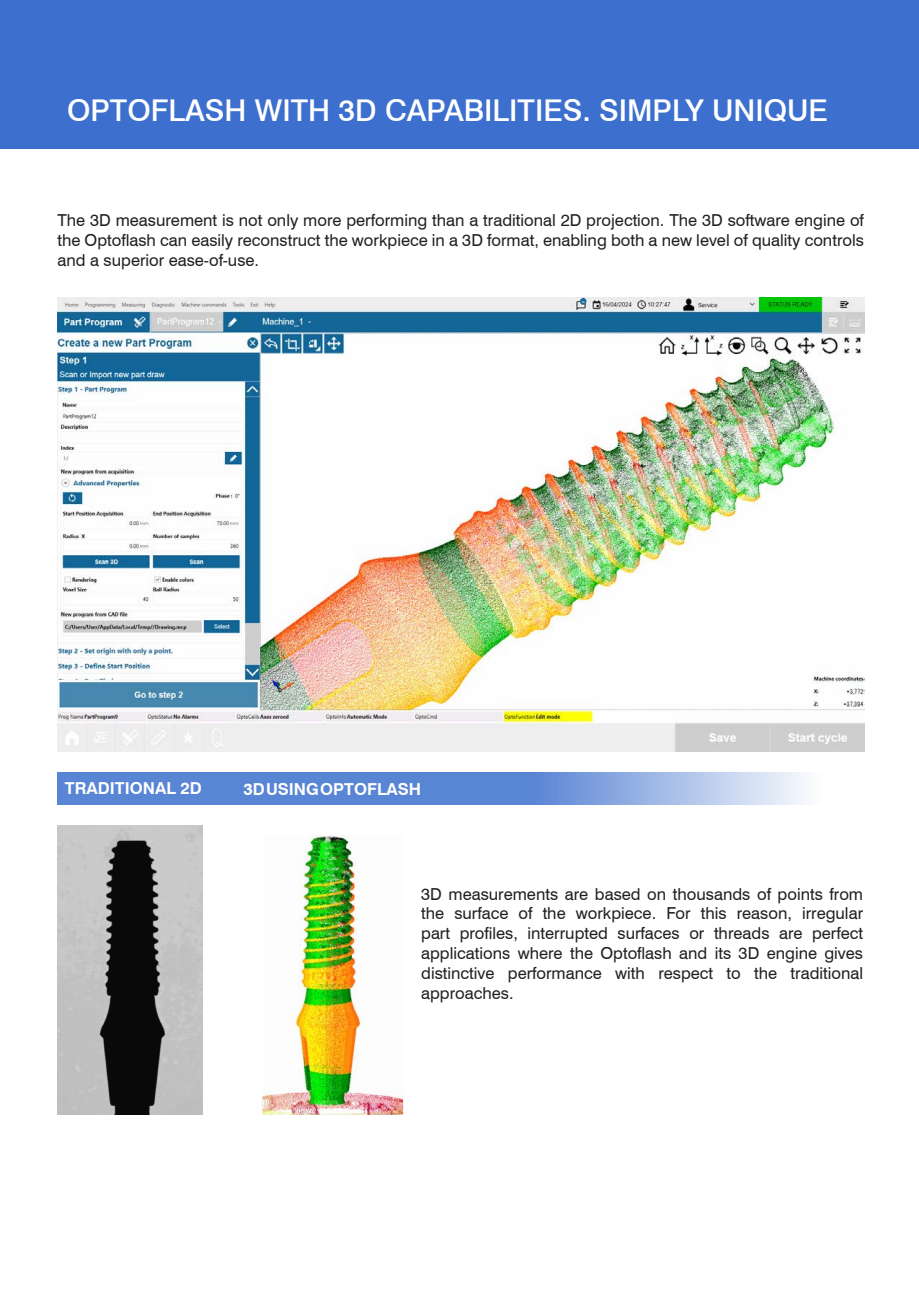
<style>
.page{position:relative;width:919px;height:1289px;background:#fff}
.page>*{position:absolute;margin:0;border:0;box-sizing:border-box;transform-origin:0 0}
.Didascalia{font:500 30px "Swiss 721 BT";color:#fff}
.Didascalia-2{font:16.5px/19.8px "Swiss 721 BT";color:#231f20;text-align:justify}
.Didascalia-3{font:700 16.5px "Swiss 721 BT";color:#fff}
</style>
<div class="page">
<img style="left:57px;top:298px;width:806px;height:453px">
<img style="left:262px;top:835px;width:141px;height:279px">
<img style="left:57px;top:825px;width:145px;height:289px">
<div style="left:0;top:0;width:918px;height:149px;background:#3c6fce"></div>
<svg style="left:57px;top:772px;width:748px;height:32px;background:#7599dc"></svg>
<p class="Didascalia" style="left:67px;top:92px;width:762px">OPTOFLASH WITH 3D CAPABILITIES. SIMPLY UNIQUE</p>
<p class="Didascalia-2" style="left:57px;top:210px;width:808px">The 3D measurement is not only more performing than a traditional 2D projection. The 3D software engine of the Optoflash can easily reconstruct the workpiece in a 3D format, enabling both a new level of quality controls and a superior ease-of-use.</p>
<p class="Didascalia-3" style="left:65px;top:777px;width:138px">TRADITIONAL 2D</p>
<p class="Didascalia-3" style="left:243px;top:777px;width:179px">3D USING OPTOFLASH</p>
<p class="Didascalia-2" style="left:421px;top:883px;width:443px">3D measurements are based on thousands of points from the surface of the workpiece. For this reason, irregular part profiles, interrupted surfaces or threads are perfect applications where the Optoflash and its 3D engine gives distinctive performance with respect to the traditional approaches.</p>
</div>
